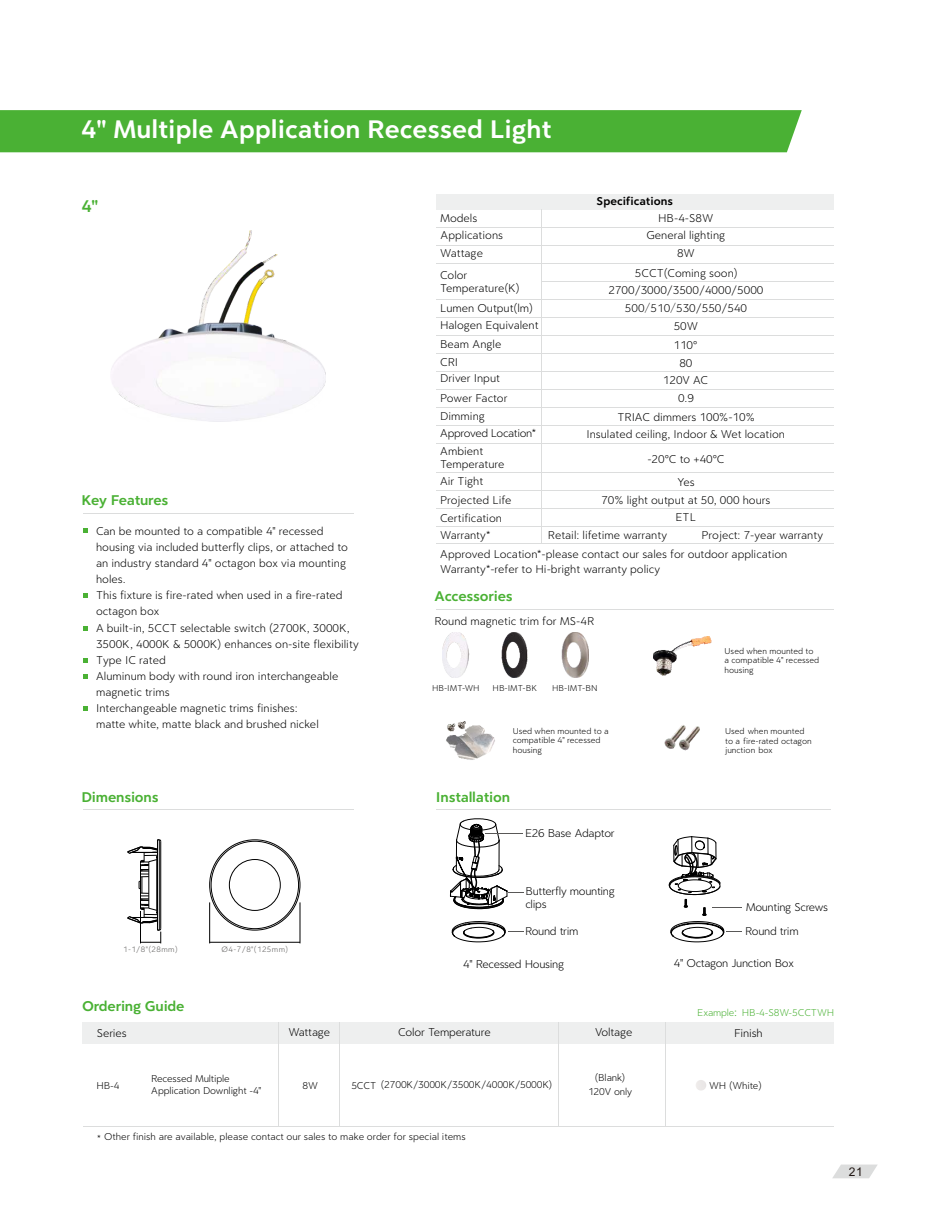
<style>
.page{position:relative;width:940px;height:1212px;background:#fff}
.page>*{position:absolute;margin:0;border:0;box-sizing:border-box;transform-origin:0 0}
.t1{font:700 27px "Clarika Office Grot 2";color:#fff}
.t2{font:700 18px "Clarika Office Grot 2";color:#4ab134}
.t3{font:700 15px "Clarika Office Grot 2";letter-spacing:-.01em;color:#4ab134}
.t4{font:12px/16px "Clarika Office Grot 2";color:#000}
.t5{font:12px/12.8px "Clarika Office Grot 2";letter-spacing:-.025em;color:#000}
.t6{font:12px "Clarika Office Grot 2";letter-spacing:-.03em;color:#000}
.t7{font:700 12px "Clarika Office Grot 2";color:#000}
.t8{font:12px "Arial";color:#231916}
.t9{font:10.5px/11.7px "Clarika Office Grot 2";letter-spacing:-.015em;color:#000}
.t10{font:10.5px "Clarika Office Grot 2";letter-spacing:-.015em;color:#4ab134}
.t11{font:9px/9.3px "Clarika Office Grot 2";color:#000}
.t12{font:8.25px "Clarika Office Grot 2";letter-spacing:.05em;color:#595857}
.s1{font-family:"Sim Sun"}
.s2{font-family:"Malgun Gothic"}
</style>
<div class="page">
<div style="left:436px;top:194px;width:397px;height:15px;background:#eeefef"></div>
<div style="left:82px;top:1022px;width:751px;height:22px;background:#eeefef"></div>
<hr style="left:339px;top:1022px;width:1px;height:105px;background:#dcdddd">
<hr style="left:83px;top:1126px;width:750px;height:1px;background:#dcdddd">
<hr style="left:278px;top:1022px;width:1px;height:105px;background:#dcdddd">
<hr style="left:558px;top:1022px;width:1px;height:104px;background:#dcdddd">
<hr style="left:665px;top:1022px;width:1px;height:105px;background:#dcdddd">
<hr style="left:436px;top:299px;width:397px;height:1px;background:#dcdddd">
<hr style="left:436px;top:317px;width:397px;height:1px;background:#dcdddd">
<hr style="left:436px;top:472px;width:397px;height:1px;background:#dcdddd">
<hr style="left:436px;top:526px;width:397px;height:1px;background:#dcdddd">
<hr style="left:436px;top:227px;width:397px;height:1px;background:#dcdddd">
<hr style="left:436px;top:245px;width:397px;height:1px;background:#dcdddd">
<hr style="left:436px;top:263px;width:397px;height:1px;background:#dcdddd">
<hr style="left:541px;top:281px;width:292px;height:1px;background:#dcdddd">
<hr style="left:436px;top:353px;width:397px;height:1px;background:#dcdddd">
<hr style="left:436px;top:371px;width:397px;height:1px;background:#dcdddd">
<hr style="left:436px;top:389px;width:397px;height:1px;background:#dcdddd">
<hr style="left:436px;top:407px;width:397px;height:1px;background:#dcdddd">
<hr style="left:436px;top:425px;width:397px;height:1px;background:#dcdddd">
<hr style="left:436px;top:443px;width:397px;height:1px;background:#dcdddd">
<hr style="left:436px;top:490px;width:397px;height:1px;background:#dcdddd">
<hr style="left:436px;top:508px;width:397px;height:1px;background:#dcdddd">
<hr style="left:541px;top:209px;width:1px;height:335px;background:#dcdddd">
<hr style="left:436px;top:609px;width:397px;height:1px;background:#dcdddd">
<svg style="left:83px;top:528px;width:5px;height:5px"></svg>
<svg style="left:83px;top:626px;width:5px;height:4px"></svg>
<hr style="left:83px;top:513px;width:270px;height:1px;background:#dcdddd">
<svg style="left:83px;top:658px;width:5px;height:5px"></svg>
<svg style="left:83px;top:593px;width:5px;height:5px"></svg>
<svg style="left:83px;top:674px;width:5px;height:5px"></svg>
<hr style="left:83px;top:809px;width:270px;height:1px;background:#dcdddd">
<div style="left:229px;top:859px;width:51px;height:51px;border:1px solid #000;border-radius:50%"></div>
<hr style="left:209px;top:902px;width:1px;height:41px;background:#000">
<hr style="left:210px;top:942px;width:90px;height:1px;background:#000">
<hr style="left:300px;top:902px;width:1px;height:41px;background:#000">
<svg style="left:127px;top:839px;width:34px;height:104px"></svg>
<img style="left:653px;top:637px;width:58px;height:39px">
<img style="left:442px;top:632px;width:27px;height:46px">
<hr style="left:436px;top:335px;width:397px;height:1px;background:#dcdddd">
<hr style="left:436px;top:809px;width:395px;height:1px;background:#dcdddd">
<svg style="left:83px;top:706px;width:5px;height:5px"></svg>
<svg style="left:450px;top:818px;width:73px;height:91px"></svg>
<svg style="left:452px;top:921px;width:71px;height:21px"></svg>
<svg style="left:669px;top:836px;width:73px;height:106px"></svg>
<img style="left:111px;top:231px;width:215px;height:190px">
<img style="left:446px;top:721px;width:49px;height:39px">
<img style="left:664px;top:725px;width:36px;height:26px">
<img style="left:501px;top:632px;width:27px;height:46px">
<img style="left:561px;top:632px;width:28px;height:46px">
<hr style="left:436px;top:543px;width:397px;height:1px;background:#dcdddd">
<div style="left:0;top:110px;width:801px;height:42px;background:#4ab134"></div>
<svg style="left:696px;top:1080px;width:10px;height:10px"></svg>
<svg style="left:832px;top:1164px;width:45px;height:14px"></svg>
<h1 class="t1" style="left:82px;top:111px;width:471px">4" Multiple Application Recessed Light</h1>
<h2 class="t2" style="left:82px;top:194px;width:18px">4"</h2>
<p class="t3" style="left:81px;top:490px;width:89px">Key Features</p>
<p class="t4" style="left:96px;top:523px;width:264px">Can be mounted to a compatible 4" recessed housing via included butterfly clips, or attached to an industry standard 4" octagon box via mounting holes.<br>This fixture is fire-rated when used in a fire-rated octagon box<br>A built-in, 5CCT selectable switch (2700K, 3000K, 3500K, 4000K &amp; 5000K) enhances on-site flexibility Type IC rated<br>Aluminum body with round iron interchangeable magnetic trims<br>Interchangeable magnetic trims finishes:<br>matte white, matte black and brushed nickel</p>
<p class="t7" style="left:596px;top:193px;width:78px">Specifications</p>
<p class="t4" style="left:440px;top:209px;width:64px;line-height:16.5px">Models<br>Applications</p>
<p class="t4" style="left:440px;top:242px;width:44px;line-height:21.8px">Wattage<br>Color</p>
<p class="t4" style="left:440px;top:277px;width:94px;line-height:20.1px">Temperature(K)<br>Lumen Output(lm)</p>
<p class="t4" style="left:440px;top:317px;width:100px">Halogen Equivalent</p>
<p class="t4" style="left:440px;top:354px;width:61px">CRI<br>Driver Input</p>
<p class="t4" style="left:440px;top:389px;width:69px;line-height:17.7px">Power Factor<br>Dimming</p>
<p class="t4" style="left:658px;top:210px;width:57px">HB-4-S8W</p>
<p class="t4" style="left:646px;top:226px;width:80px;line-height:17.2px;text-align:center">General lighting<br>8W</p>
<p class="t4" style="left:635px;top:264px;width:104px">5CCT(Coming soon)</p>
<p class="t4" style="left:625px;top:299px;width:124px">500<span class="s1">/</span>510<span class="s1">/</span>530/550/540</p>
<p class="t4" style="left:608px;top:281px;width:156px">2700/3000/3500/4000/5000</p>
<p class="t4" style="left:673px;top:318px;width:26px">50W</p>
<p class="t4" style="left:679px;top:354px;width:15px">80</p>
<p class="t4" style="left:440px;top:336px;width:63px">Beam Angle</p>
<p class="t4" style="left:673px;top:337px;width:25px">110°</p>
<p class="t4" style="left:663px;top:370px;width:47px;line-height:18.8px;text-align:center">120V AC<br>0.9</p>
<p class="t4" style="left:586px;top:426px;width:200px">Insulated ceiling, Indoor &amp; Wet location</p>
<p class="t4" style="left:677px;top:473px;width:19px">Yes</p>
<p class="t4" style="left:617px;top:409px;width:139px">TRIAC dimmers 100%-10%</p>
<p class="t6" style="left:440px;top:426px;width:97px">Approved Location*</p>
<p class="t4" style="left:440px;top:444px;width:66px;line-height:12.8px">Ambient<br>Temperature</p>
<p class="t4" style="left:440px;top:490px;width:73px;line-height:18.3px">Projected Life<br>Certification</p>
<p class="t4" style="left:647px;top:450px;width:79px">-20°C to +40°C</p>
<p class="t4" style="left:601px;top:491px;width:170px;line-height:16.8px;text-align:center">70% light output at 50, 000 hours<br>ETL</p>
<p class="t4" style="left:440px;top:472px;width:45px">Air Tight</p>
<p class="t4" style="left:440px;top:526px;width:52px">Warranty*</p>
<p class="t4" style="left:548px;top:526px;width:121px">Retail: lifetime warranty</p>
<p class="t4" style="left:440px;top:525px;width:384px;line-height:18.8px;text-indent:261px">Project: 7-year warranty<br>Approved Location*-please contact our sales for outdoor application</p>
<p class="t4" style="left:440px;top:560px;width:221px">Warranty*-refer to Hi-bright warranty policy</p>
<p class="t3" style="left:434px;top:586px;width:80px">Accessories</p>
<p class="t4" style="left:434px;top:613px;width:161px">Round magnetic trim for MS-4R</p>
<p class="t11" style="left:432px;top:683px;width:49px">HB-IMT-WH</p>
<p class="t11" style="left:492px;top:683px;width:46px">HB-IMT-BK</p>
<p class="t11" style="left:552px;top:683px;width:47px">HB-IMT-BN</p>
<p class="t11" style="left:513px;top:726px;width:97px">Used when mounted to a compatible 4" recessed housing</p>
<p class="t11" style="left:724px;top:646px;width:96px">Used when mounted to a compatible 4" recessed housing</p>
<p class="t11" style="left:725px;top:726px;width:88px">Used when mounted to a fire-rated octagon junction box</p>
<p class="t3" style="left:81px;top:787px;width:79px">Dimensions</p>
<p class="t3" style="left:436px;top:787px;width:76px">Installation</p>
<p class="t5" style="left:525px;top:826px;width:91px">E26 Base Adaptor</p>
<p class="t12" style="left:123px;top:944px;width:56px">1-1/8"(28mm)</p>
<p class="t12" style="left:222px;top:944px;width:68px">Ø4-7/8"(125mm)</p>
<p class="t5" style="left:525px;top:884px;width:91px">Butterfly mounting clips</p>
<p class="t5" style="left:525px;top:924px;width:55px">Round trim</p>
<p class="t5" style="left:745px;top:901px;width:84px">Mounting Screws</p>
<p class="t5" style="left:745px;top:924px;width:55px">Round trim</p>
<p class="t5" style="left:463px;top:957px;width:102px">4" Recessed Housing</p>
<p class="t5" style="left:674px;top:956px;width:121px">4" Octagon Junction Box</p>
<p class="t3" style="left:82px;top:996px;width:104px">Ordering Guide</p>
<p class="t4" style="left:97px;top:1024px;width:31px">Series</p>
<p class="t4" style="left:288px;top:1023px;width:43px">Wattage</p>
<p class="t4" style="left:595px;top:1023px;width:39px">Voltage</p>
<p class="t4" style="left:734px;top:1025px;width:30px">Finish</p>
<p class="t10" style="left:697px;top:1006px;width:139px">Example<span class="s2">:</span> HB-4-S8W-5CCTWH</p>
<p class="t4" style="left:398px;top:1023px;width:94px">Color Temperature</p>
<p class="t9" style="left:96px;top:1079px;width:25px">HB-4</p>
<p class="t9" style="left:151px;top:1072px;width:112px">Recessed Multiple<br>Application Downlight -4"</p>
<p class="t9" style="left:302px;top:1079px;width:17px">8W</p>
<p class="t9" style="left:588px;top:1070px;width:46px;line-height:14.4px;text-align:center">(Blank)<br>120V only</p>
<p class="t9" style="left:351px;top:1079px;width:202px">5CCT (2700K/3000K/3500K/4000K/5000K)</p>
<p class="t9" style="left:709px;top:1079px;width:54px">WH (White)</p>
<p class="t9" style="left:97px;top:1130px;width:370px">* Other finish are available, please contact our sales to make order for special items</p>
<p class="t8" style="left:849px;top:1167px;width:16px">21</p>
</div>
